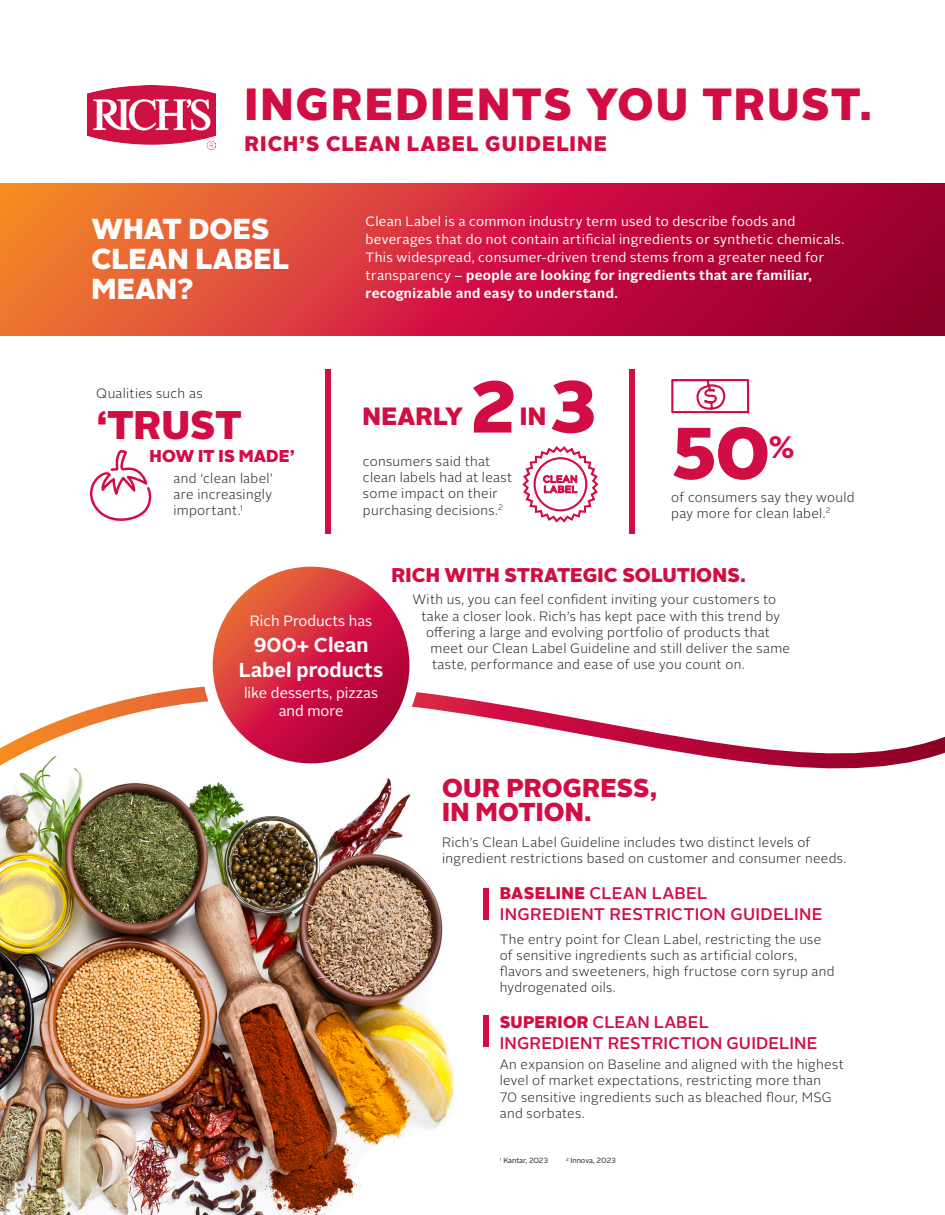
<style>
.page{position:relative;width:945px;height:1215px;background:#fff}
.page>*{position:absolute;margin:0;border:0;box-sizing:border-box;transform-origin:0 0}
.t1{font:900 73.05px "Alright Sans";color:#d20d44}
.t2{font:900 45px "Alright Sans";letter-spacing:.04em;color:#d20d44}
.t3{font:900 39.9px "Alright Sans";letter-spacing:-.01em;color:#d20d44}
.t4{font:900 31.05px "Alright Sans";color:#d20d44}
.t5{font:900 28.8px/29.8px "Alright Sans";color:#fff}
.t6{font:900 25.8px/23.9px "Alright Sans";letter-spacing:.005em;color:#d20d44}
.t7{font:900 25.05px "Alright Sans";letter-spacing:.005em;color:#d20d44}
.t8{font:900 21px "Alright Sans";letter-spacing:.05em;color:#d20d44}
.t9{font:700 20.1px/25.7px "Alright Sans";color:#fff;text-align:center}
.t10{font:900 19.8px "Alright Sans";letter-spacing:-.005em;color:#d20d44}
.t11{font:900 17.1px "Alright Sans";color:#d20d44}
.t12{font:500 16.8px/20.9px "Alright Sans";letter-spacing:.01em;color:#d20d44}
.t13{font:14.85px/17.7px "Alright Sans";color:#fff;text-align:center}
.t14{font:300 13.5px/16.2px "Alright Sans";letter-spacing:.02em;color:#231f20}
.t15{font:13.5px/18px "Alright Sans";letter-spacing:.02em;color:#fff}
.t16{font:7.5px "Alright Sans";letter-spacing:-.01em;color:#231f20}
.s1{font-weight:700}
.s2{font-weight:900}
</style>
<div class="page">
<img style="left:0;top:878px;width:489px;height:337px">
<svg style="left:1px;top:183px;width:944px;height:153px;background:#ca2c37"></svg>
<img style="left:87px;top:86px;width:129px;height:64px">
<img style="left:0;top:686px;width:945px;height:192px">
<svg style="left:207px;top:561px;width:208px;height:208px;background:#d2354c"></svg>
<div style="left:202px;top:556px;width:218px;height:218px;border:10px solid #fff;border-radius:50%"></div>
<div style="left:483px;top:888px;width:6px;height:32px;background:#d20d44"></div>
<div style="left:483px;top:1016px;width:6px;height:31px;background:#d20d44"></div>
<div style="left:326px;top:369px;width:5px;height:164px;background:#d20d44"></div>
<div style="left:630px;top:369px;width:5px;height:164px;background:#d20d44"></div>
<svg style="left:671px;top:379px;width:79px;height:35px"></svg>
<svg style="left:522px;top:446px;width:76px;height:76px"></svg>
<svg style="left:90px;top:450px;width:62px;height:71px"></svg>
<p class="t2" style="left:244px;top:72px;width:629px">INGREDIENTS YOU TRUST.</p>
<p class="t8" style="left:244px;top:128px;width:364px">RICH’S CLEAN LABEL GUIDELINE</p>
<p class="t5" style="left:92px;top:214px;width:199px">WHAT DOES<br>CLEAN LABEL<br>MEAN?</p>
<p class="t14" style="left:96px;top:386px;width:108px">Qualities such as</p>
<p class="t3" style="left:97px;top:396px;width:147px">‘TRUST</p>
<p class="t11" style="left:149px;top:444px;width:147px">HOW IT IS MADE’</p>
<p class="t14" style="left:174px;top:470px;width:101px;text-align:justify">and ‘clean label’ are increasingly important.<sup>1</sup></p>
<p class="t15" style="left:366px;top:213px;width:480px">Clean Label is a common industry term used to describe foods and beverages that do not contain artificial ingredients or synthetic chemicals.<br>This widespread, consumer-driven trend stems from a greater need for transparency – <span class="s1">people are looking for ingredients that are familiar, recognizable and easy to understand.</span></p>
<p class="t7" style="left:363px;top:398px;width:102px">NEARLY</p>
<p class="t1" style="left:469px;top:355px;width:129px">2 3</p>
<p class="t7" style="left:520px;top:398px;width:28px">IN</p>
<p class="t14" style="left:363px;top:453px;width:151px">consumers said that clean labels had at least some impact on their purchasing decisions.<sup>2</sup></p>
<p class="t1" style="left:671px;top:401px;width:100px">50</p>
<p class="t4" style="left:769px;top:425px;width:27px">%</p>
<p class="t14" style="left:671px;top:489px;width:185px">of consumers say they would pay more for clean label.<sup>2</sup></p>
<p class="t13" style="left:250px;top:612px;width:124px">Rich Products has</p>
<p class="t9" style="left:239px;top:632px;width:146px">900+ Clean<br>Label products</p>
<p class="t13" style="left:244px;top:684px;width:136px">like desserts, pizzas and more</p>
<p class="t10" style="left:392px;top:561px;width:356px">RICH WITH STRATEGIC SOLUTIONS.</p>
<p class="t14" style="left:412px;top:592px;width:365px">With us, you can feel confident inviting your customers to</p>
<p class="t14" style="left:422px;top:608px;width:360px">take a closer look. Rich’s has kept pace with this trend by</p>
<p class="t14" style="left:426px;top:624px;width:345px">offering a large and evolving portfolio of products that</p>
<p class="t14" style="left:430px;top:640px;width:361px">meet our Clean Label Guideline and still deliver the same</p>
<p class="t14" style="left:432px;top:657px;width:314px">taste, performance and ease of use you count on.</p>
<p class="t6" style="left:442px;top:776px;width:216px">OUR PROGRESS,<br>IN MOTION.</p>
<p class="t14" style="left:442px;top:834px;width:406px">Rich’s Clean Label Guideline includes two distinct levels of ingredient restrictions based on customer and consumer needs.</p>
<p class="t12" style="left:500px;top:883px;width:324px"><span class="s2">BASELINE</span> CLEAN LABEL<br>INGREDIENT RESTRICTION GUIDELINE</p>
<p class="t14" style="left:500px;top:931px;width:336px">The entry point for Clean Label, restricting the use of sensitive ingredients such as artificial colors, flavors and sweeteners, high fructose corn syrup and hydrogenated oils.</p>
<p class="t12" style="left:500px;top:1012px;width:319px"><span class="s2">SUPERIOR</span> CLEAN LABEL<br>INGREDIENT RESTRICTION GUIDELINE</p>
<p class="t14" style="left:500px;top:1057px;width:345px">An expansion on Baseline and aligned with the highest level of market expectations, restricting more than<br>70 sensitive ingredients such as bleached flour, MSG and sorbates.</p>
<p class="t16" style="left:500px;top:1156px;width:50px"><sup>1</sup> Kantar, 2023</p>
<p class="t16" style="left:566px;top:1156px;width:51px"><sup>2</sup> Innova, 2023</p>
</div>
